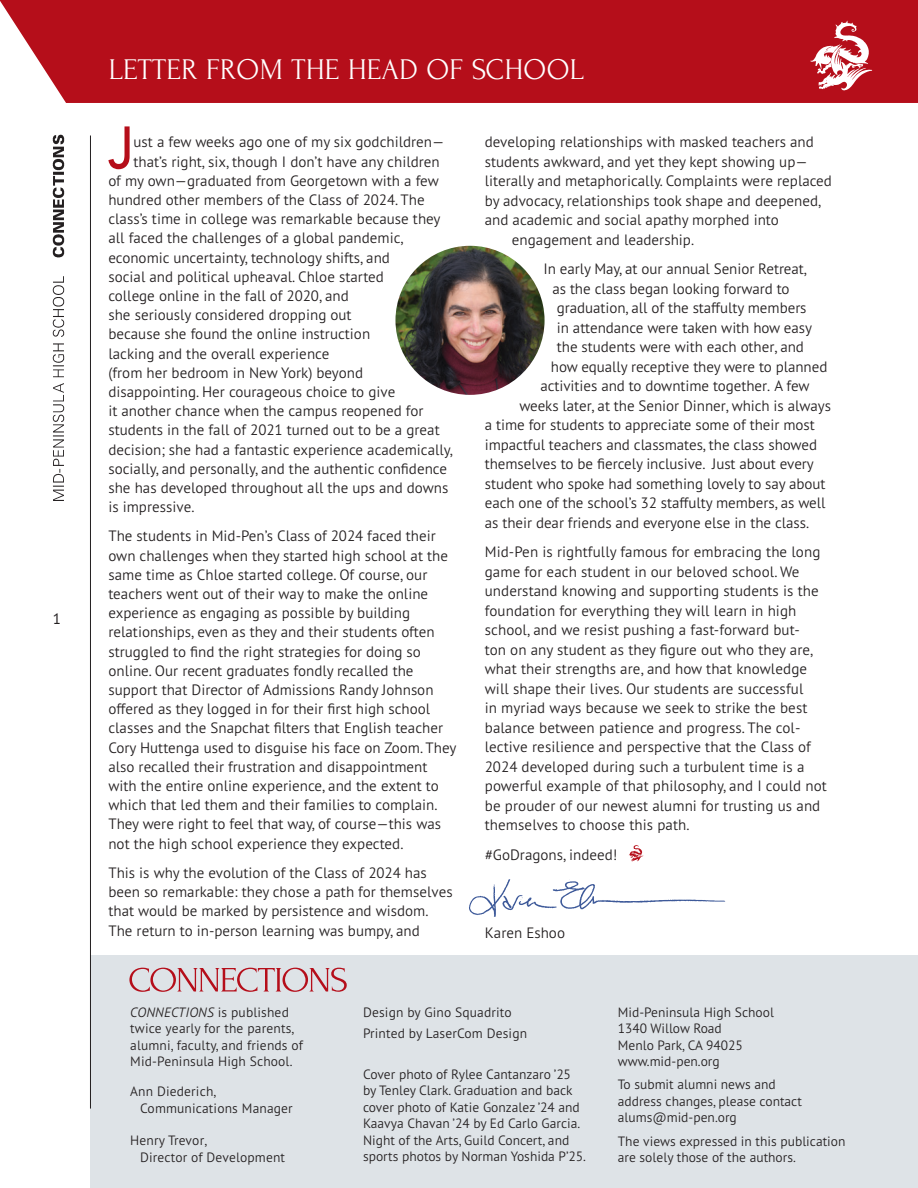
<style>
.page{position:relative;width:918px;height:1188px;background:#fff}
.page>*{position:absolute;margin:0;border:0;box-sizing:border-box;transform-origin:0 0}
.t1{font:500 58.95px "Avenir";color:#b50e1a;scale:.9 1}
.t2{font:30px "Forum";letter-spacing:.01em;color:#fff}
.t3{font:300 15px/19.2px "PT Sans Pro";color:#231f20}
.t4{font:15px "PT Sans Pro";color:#231f20}
.t5{font:300 13.5px/16.5px "PT Sans Pro";color:#231f20}
.s1{font-style:italic}
</style>
<div class="page">
<img style="left:52px;top:134px;width:13px;height:367px">
<div style="left:91px;top:956px;width:827px;height:232px;background:#dee3e7"></div>
<hr style="left:90px;top:136px;width:1px;height:973px;background:#231f20">
<div style="left:0;top:0;width:918px;height:103px;background:#b50e1a"></div>
<svg style="left:810px;top:21px;width:62px;height:70px"></svg>
<svg style="left:129px;top:968px;width:218px;height:24px"></svg>
<img style="left:629px;top:845px;width:15px;height:17px">
<svg style="left:469px;top:879px;width:256px;height:38px"></svg>
<img style="left:395px;top:246px;width:150px;height:149px;border-radius:75px">
<p class="t4" style="left:53px;top:609px;width:10px">1</p>
<p class="t2" style="left:109px;top:54px;width:476px">LETTER FROM THE HEAD OF SCHOOL</p>
<p class="t1" style="left:108px;top:97px;width:30px">J</p>
<p class="t3" style="left:134px;top:132px;width:312px">ust a few weeks ago one of my six godchildren—</p>
<p class="t3" style="left:134px;top:151px;width:308px">that’s right, six, though I don’t have any children</p>
<p class="t3" style="left:108px;top:171px;width:332px">of my own—graduated from Georgetown with a few</p>
<p class="t3" style="left:108px;top:190px;width:318px">hundred other members of the Class of 2024. The</p>
<p class="t3" style="left:108px;top:209px;width:334px">class’s time in college was remarkable because they</p>
<p class="t3" style="left:108px;top:228px;width:297px">all faced the challenges of a global pandemic,</p>
<p class="t3" style="left:108px;top:247px;width:283px">economic uncertainty, technology shifts, and</p>
<p class="t3" style="left:108px;top:267px;width:277px">social and political upheaval. Chloe started</p>
<p class="t3" style="left:108px;top:286px;width:242px">college online in the fall of 2020, and</p>
<p class="t3" style="left:108px;top:305px;width:245px">she seriously considered dropping out</p>
<p class="t3" style="left:108px;top:324px;width:263px">because she found the online instruction</p>
<p class="t3" style="left:108px;top:343px;width:222px">lacking and the overall experience</p>
<p class="t3" style="left:108px;top:363px;width:256px">(from her bedroom in New York) beyond</p>
<p class="t3" style="left:108px;top:382px;width:289px">disappointing. Her courageous choice to give</p>
<p class="t3" style="left:108px;top:401px;width:317px">it another chance when the campus reopened for</p>
<p class="t3" style="left:108px;top:420px;width:333px">students in the fall of 2021 turned out to be a great</p>
<p class="t3" style="left:108px;top:439px;width:346px">decision; she had a fantastic experience academically,</p>
<p class="t3" style="left:108px;top:459px;width:340px">socially, and personally, and the authentic confidence</p>
<p class="t3" style="left:108px;top:478px;width:341px">she has developed throughout all the ups and downs</p>
<p class="t3" style="left:108px;top:497px;width:88px">is impressive.</p>
<p class="t3" style="left:108px;top:526px;width:349px">The students in Mid-Pen’s Class of 2024 faced their own challenges when they started high school at the same time as Chloe started college. Of course, our teachers went out of their way to make the online experience as engaging as possible by building relationships, even as they and their students often struggled to find the right strategies for doing so online. Our recent graduates fondly recalled the support that Director of Admissions Randy Johnson offered as they logged in for their first high school classes and the Snapchat filters that English teacher Cory Huttenga used to disguise his face on Zoom. They also recalled their frustration and disappointment with the entire online experience, and the extent to which that led them and their families to complain.<br>They were right to feel that way, of course—this was not the high school experience they expected.</p>
<p class="t3" style="left:108px;top:862px;width:346px">This is why the evolution of the Class of 2024 has been so remarkable: they chose a path for themselves that would be marked by persistence and wisdom.<br>The return to in-person learning was bumpy, and</p>
<p class="t3" style="left:485px;top:132px;width:331px">developing relationships with masked teachers and</p>
<p class="t3" style="left:485px;top:152px;width:324px">students awkward, and yet they kept showing up—</p>
<p class="t3" style="left:485px;top:171px;width:349px">literally and metaphorically. Complaints were replaced</p>
<p class="t3" style="left:485px;top:191px;width:338px">by advocacy, relationships took shape and deepened,</p>
<p class="t3" style="left:485px;top:210px;width:296px">and academic and social apathy morphed into</p>
<p class="t3" style="left:512px;top:230px;width:184px">engagement and leadership.</p>
<p class="t3" style="left:543px;top:259px;width:265px">In early May, at our annual Senior Retreat,</p>
<p class="t3" style="left:552px;top:279px;width:239px">as the class began looking forward to</p>
<p class="t3" style="left:557px;top:298px;width:251px">graduation, all of the staffulty members</p>
<p class="t3" style="left:557px;top:318px;width:257px">in attendance were taken with how easy</p>
<p class="t3" style="left:557px;top:337px;width:248px">the students were with each other, and</p>
<p class="t3" style="left:551px;top:357px;width:278px">how equally receptive they were to planned</p>
<p class="t3" style="left:540px;top:376px;width:271px">activities and to downtime together. A few</p>
<p class="t3" style="left:519px;top:396px;width:313px">weeks later, at the Senior Dinner, which is always</p>
<p class="t3" style="left:485px;top:415px;width:331px">a time for students to appreciate some of their most</p>
<p class="t3" style="left:485px;top:435px;width:334px">impactful teachers and classmates, the class showed</p>
<p class="t3" style="left:485px;top:454px;width:331px">themselves to be fiercely inclusive. Just about every</p>
<p class="t3" style="left:485px;top:474px;width:342px">student who spoke had something lovely to say about</p>
<p class="t3" style="left:485px;top:493px;width:342px">each one of the school’s 32 staffulty members, as well</p>
<p class="t3" style="left:485px;top:513px;width:326px">as their dear friends and everyone else in the class.</p>
<p class="t3" style="left:485px;top:542px;width:344px">Mid-Pen is rightfully famous for embracing the long game for each student in our beloved school. We understand knowing and supporting students is the foundation for everything they will learn in high school, and we resist pushing a fast-forward but-<br>ton on any student as they figure out who they are, what their strengths are, and how that knowledge will shape their lives. Our students are successful<br>in myriad ways because we seek to strike the best balance between patience and progress. The col&shy;lective resilience and perspective that the Class of 2024 developed during such a turbulent time is a powerful example of that philosophy, and I could not be prouder of our newest alumni for trusting us and themselves to choose this path.</p>
<p class="t3" style="left:485px;top:845px;width:134px">#GoDragons, indeed!</p>
<p class="t3" style="left:485px;top:923px;width:82px">Karen Eshoo</p>
<p class="t5" style="left:130px;top:1003px;width:174px"><span class="s1">CONNECTIONS</span> is published twice yearly for the parents, alumni, faculty, and friends of<br>Mid-Peninsula High School.</p>
<p class="t5" style="left:130px;top:1083px;width:88px">Ann Diederich,</p>
<p class="t5" style="left:140px;top:1099px;width:154px">Communications Manager</p>
<p class="t5" style="left:130px;top:1132px;width:79px">Henry Trevor,</p>
<p class="t5" style="left:140px;top:1149px;width:146px">Director of Development</p>
<p class="t5" style="left:363px;top:1003px;width:150px">Design by Gino Squadrito</p>
<p class="t5" style="left:363px;top:1024px;width:166px">Printed by LaserCom Design</p>
<p class="t5" style="left:363px;top:1066px;width:224px">Cover photo of Rylee Cantanzaro ’25 by Tenley Clark. Graduation and back cover photo of Katie Gonzalez ’24 and Kaavya Chavan ’24 by Ed Carlo Garcia.<br>Night of the Arts, Guild Concert, and sports photos by Norman Yoshida P’25.</p>
<p class="t5" style="left:618px;top:1003px;width:158px">Mid-Peninsula High School<br>1340 Willow Road<br>Menlo Park, CA 94025 www.mid-pen.org</p>
<p class="t5" style="left:618px;top:1076px;width:186px">To submit alumni news and address changes, please contact alums@mid-pen.org</p>
<p class="t5" style="left:618px;top:1132px;width:229px">The views expressed in this publication are solely those of the authors.</p>
</div>
